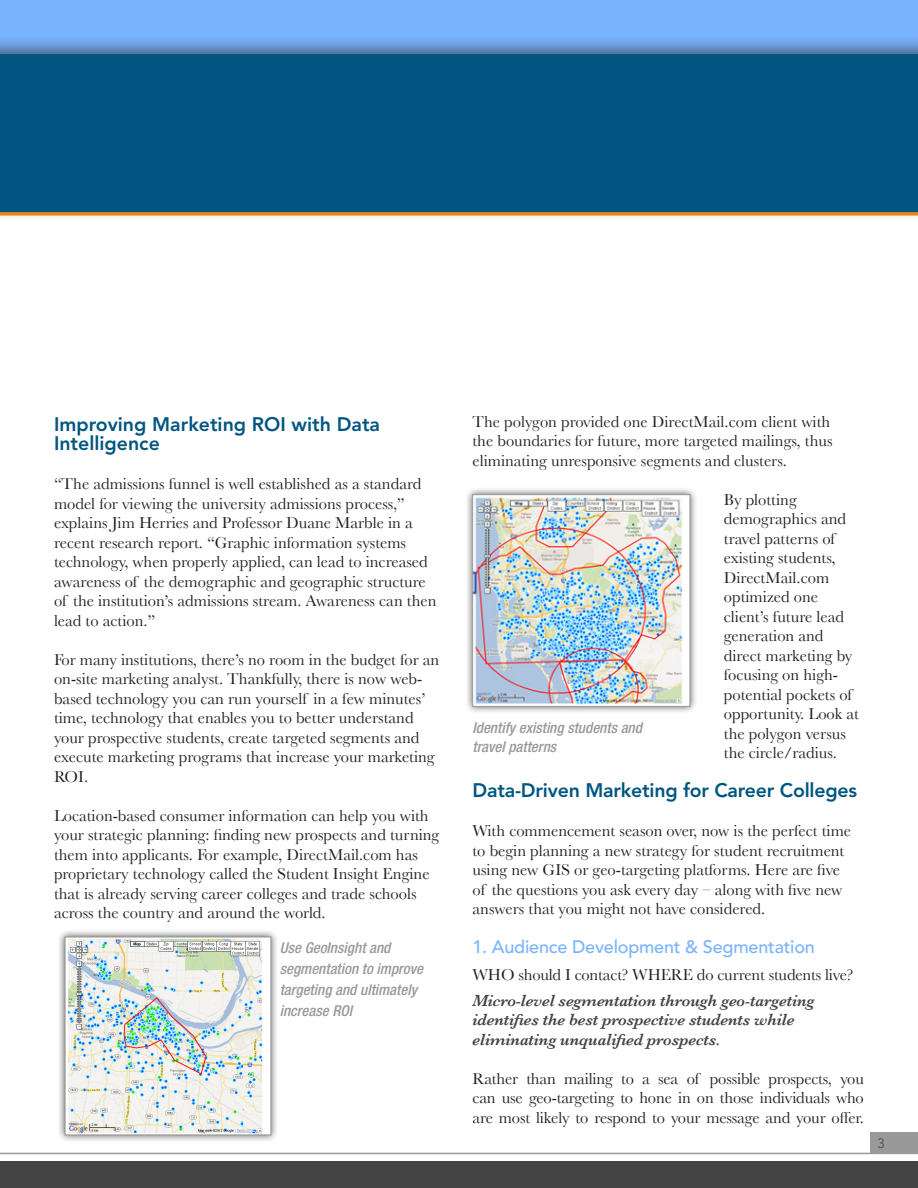
<style>
.page{position:relative;width:918px;height:1188px;background:#fff}
.page>*{position:absolute;margin:0;border:0;box-sizing:border-box;transform-origin:0 0}
.Sub_Head{font:800 19.5px/19.5px "Avenir";color:#005680}
.Bullet__Head{font:500 18px "Avenir";letter-spacing:-.01em;color:#7ab3ff}
.Body_Copy{font:16.5px/19.5px "Baskerville";color:#231f20}
.Bullet_Text{font:16.5px/19.5px "Baskerville";letter-spacing:-.01em;color:#231f20;text-align:justify}
.Bullet__Sub{font:italic 600 16.5px/19.5px "Baskerville";letter-spacing:-.01em;color:#444}
.Quote__author{font:italic 500 condensed 15px/21px "Helvetica Neue LT Std";color:#999}
.Body_Copy-2{font:italic 500 condensed 15px/19.5px "Helvetica Neue LT Std";color:#999}
.t1{font:300 13.5px "Avenir";color:#444}
</style>
<div class="page">
<div style="left:0;top:0;width:918px;height:34px;background:#7ab3ff"></div>
<div style="left:0;top:1161px;width:918px;height:27px;background:#444"></div>
<hr style="left:0;top:1153px;width:918px;height:1px;background:#999">
<div style="left:0;top:34px;width:918px;height:188px;background:#231f20;opacity:.6"></div>
<div style="left:0;top:54px;width:918px;height:157px;background:#005680"></div>
<div style="left:871px;top:1132px;width:47px;height:21px;background:#999"></div>
<div style="left:57px;top:929px;width:222px;height:214px;background:#231f20;opacity:.75"></div>
<img style="left:67px;top:939px;width:202px;height:194px">
<div style="left:65px;top:937px;width:206px;height:198px;border:1px solid #999"></div>
<div style="left:465px;top:487px;width:233px;height:227px;background:#231f20;opacity:.75"></div>
<img style="left:474px;top:496px;width:214px;height:209px">
<div style="left:472px;top:494px;width:218px;height:213px;border:1px solid #999"></div>
<p class="Sub_Head" style="left:54px;top:414px;width:328px">Improving Marketing ROI with Data<br>Intelligence</p>
<p class="Body_Copy" style="left:54px;top:474px;width:384px">“The admissions funnel is well established as a standard model for viewing the university admissions process,” explains Jim Herries and Professor Duane Marble in a recent research report. “Graphic information systems technology, when properly applied, can lead to increased awareness of the demographic and geographic structure of the institution’s admissions stream. Awareness can then lead to action.”</p>
<p class="Body_Copy" style="left:54px;top:649px;width:387px">For many institutions, there’s no room in the budget for an on-site marketing analyst. Thankfully, there is now web&shy;based technology you can run yourself in a few minutes’ time, technology that enables you to better understand your prospective students, create targeted segments and execute marketing programs that increase your marketing ROI.</p>
<p class="Body_Copy" style="left:54px;top:805px;width:387px">Location-based consumer information can help you with your strategic planning: finding new prospects and turning them into applicants. For example, DirectMail.com has proprietary technology called the Student Insight Engine that is already serving career colleges and trade schools across the country and around the world.</p>
<p class="Quote__author" style="left:280px;top:937px;width:145px">Use GeoInsight and segmentation to improve targeting and ultimately increase ROI</p>
<p class="Body_Copy" style="left:472px;top:412px;width:362px">The polygon provided one DirectMail.com client with the boundaries for future, more targeted mailings, thus eliminating unresponsive segments and clusters.</p>
<p class="Body_Copy" style="left:724px;top:490px;width:137px">By plotting demographics and travel patterns of existing students,<br>DirectMail.com optimized one client’s future lead generation and direct marketing by focusing on high&shy;potential pockets of opportunity. Look at the polygon versus the circle/radius.</p>
<p class="Sub_Head" style="left:472px;top:781px;width:386px">Data-Driven Marketing for Career Colleges</p>
<p class="Body_Copy" style="left:472px;top:821px;width:380px">With commencement season over, now is the perfect time to begin planning a new strategy for student recruitment using new GIS or geo-targeting platforms. Here are five of the questions you ask every day – along with five new answers that you might not have considered.</p>
<p class="Bullet__Head" style="left:472px;top:937px;width:344px">1. Audience Development &amp; Segmentation</p>
<p class="Bullet_Text" style="left:472px;top:964px;width:383px">WHO should I contact? WHERE do current students live?</p>
<p class="Bullet__Sub" style="left:472px;top:991px;width:344px">Micro-level segmentation through geo-targeting identifies the best prospective students while eliminating unqualified prospects.</p>
<p class="Bullet_Text" style="left:472px;top:1069px;width:393px">Rather than mailing to a sea of possible prospects, you can use geo-targeting to hone in on those individuals who are most likely to respond to your message and your offer.</p>
<p class="Body_Copy-2" style="left:472px;top:718px;width:171px">Identify existing students and travel patterns</p>
<p class="t1" style="left:877px;top:1135px;width:9px">3</p>
</div>
